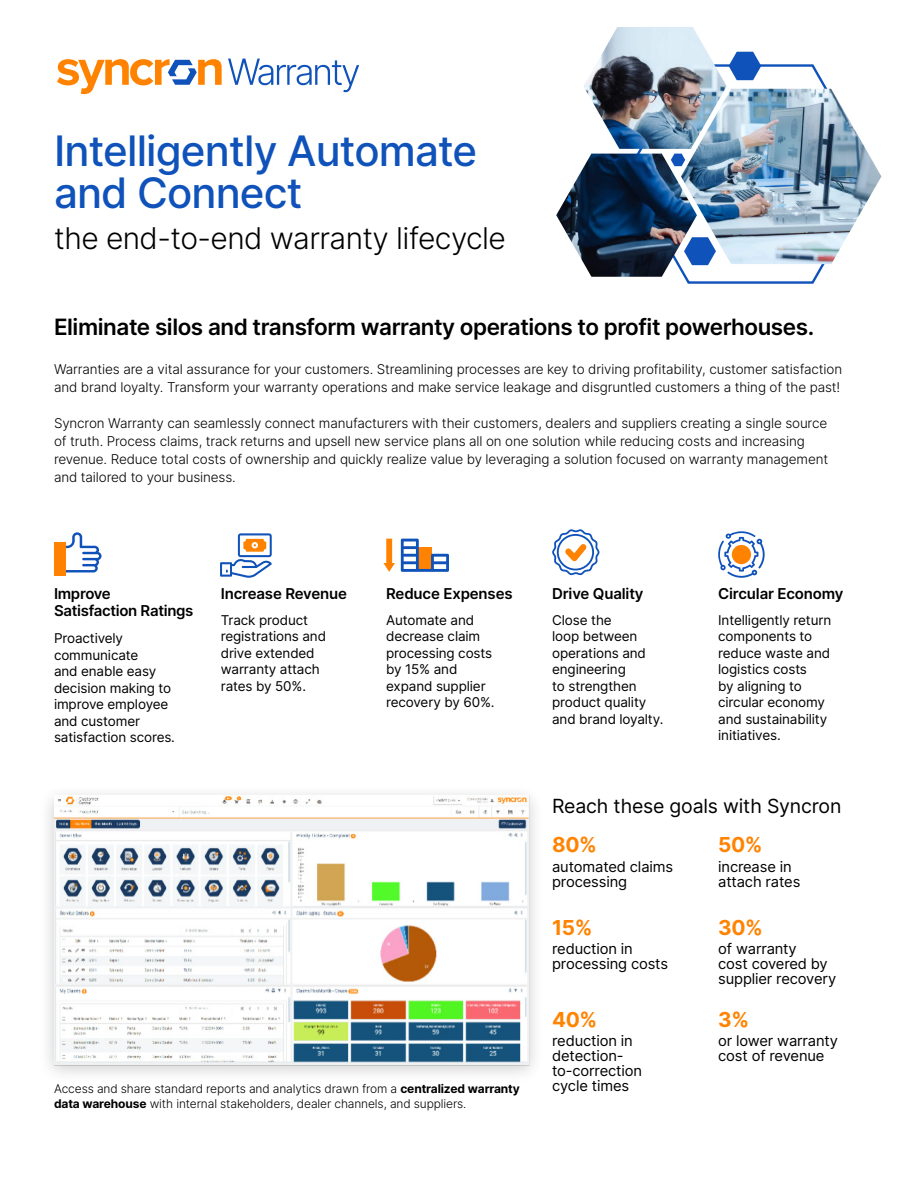
<style>
.page{position:relative;width:918px;height:1188px;background:#fff}
.page>*{position:absolute;margin:0;border:0;box-sizing:border-box;transform-origin:0 0}
.t1{font:500 42px/42px "Inter";letter-spacing:-.02em;color:#0f52ba}
.t2{font:300 30px "Inter";letter-spacing:-.02em;color:#000}
.t3{font:600 22.5px "Inter";letter-spacing:-.02em;color:#000}
.t4{font:700 20.7px "Inter";letter-spacing:-.02em;color:#ff8300}
.t5{font:19.5px "Inter";letter-spacing:-.01em;color:#000}
.t6{font:600 15px/16.5px "Inter";letter-spacing:-.01em;color:#000}
.t7{font:14.7px/14.7px "Inter";letter-spacing:-.01em;color:#000}
.t8{font:300 13.5px/18px "Inter";letter-spacing:-.01em;color:#000}
.t9{font:13.5px/16.5px "Inter";letter-spacing:-.01em;color:#000}
.t10{font:300 12px/15.1px "Inter";letter-spacing:-.01em;color:#000}
.s1{font-weight:700}
</style>
<div class="page">
<div style="left:38px;top:783px;width:508px;height:301px;background:#000;opacity:.2"></div>
<img style="left:54px;top:796px;width:478px;height:271px">
<svg style="left:383px;top:539px;width:12px;height:33px"></svg>
<svg style="left:401px;top:539px;width:48px;height:33px"></svg>
<svg style="left:684px;top:277px;width:133px;height:7px"></svg>
<img style="left:556px;top:27px;width:325px;height:250px">
<svg style="left:718px;top:531px;width:47px;height:47px"></svg>
<svg style="left:552px;top:529px;width:48px;height:46px"></svg>
<svg style="left:220px;top:533px;width:52px;height:45px"></svg>
<svg style="left:228px;top:59px;width:131px;height:33px"></svg>
<svg style="left:57px;top:59px;width:165px;height:35px"></svg>
<svg style="left:66px;top:532px;width:36px;height:40px"></svg>
<div style="left:54px;top:542px;width:12px;height:34px;background:#ff8200"></div>
<h1 class="t1" style="left:54px;top:129px;width:425px">Intelligently Automate and Connect</h1>
<h2 class="t2" style="left:54px;top:217px;width:453px">the end-to-end warranty lifecycle</h2>
<h3 class="t3" style="left:54px;top:310px;width:762px">Eliminate silos and transform warranty operations to profit powerhouses.</h3>
<p class="t8" style="left:54px;top:360px;width:790px">Warranties are a vital assurance for your customers. Streamlining processes are key to driving profitability, customer satisfaction and brand loyalty. Transform your warranty operations and make service leakage and disgruntled customers a thing of the past!</p>
<p class="t8" style="left:54px;top:414px;width:776px">Syncron Warranty can seamlessly connect manufacturers with their customers, dealers and suppliers creating a single source of truth. Process claims, track returns and upsell new service plans all on one solution while reducing costs and increasing revenue. Reduce total costs of ownership and quickly realize value by leveraging a solution focused on warranty management and tailored to your business.</p>
<p class="t6" style="left:54px;top:585px;width:141px">Improve<br>Satisfaction Ratings</p>
<p class="t6" style="left:221px;top:585px;width:128px">Increase Revenue</p>
<p class="t6" style="left:386px;top:585px;width:128px">Reduce Expenses</p>
<p class="t6" style="left:552px;top:585px;width:93px">Drive Quality</p>
<p class="t6" style="left:718px;top:585px;width:127px">Circular Economy</p>
<p class="t9" style="left:221px;top:611px;width:107px">Track product registrations and drive extended warranty attach rates by 50%.</p>
<p class="t9" style="left:386px;top:611px;width:110px">Automate and decrease claim processing costs by 15% and expand supplier recovery by 60%.</p>
<p class="t9" style="left:552px;top:611px;width:113px">Close the<br>loop between operations and engineering<br>to strengthen product quality and brand loyalty.</p>
<p class="t9" style="left:718px;top:611px;width:115px">Intelligently return components to reduce waste and logistics costs<br>by aligning to circular economy and sustainability initiatives.</p>
<p class="t9" style="left:54px;top:630px;width:123px">Proactively communicate<br>and enable easy decision making to improve employee and customer satisfaction scores.</p>
<h3 class="t5" style="left:552px;top:791px;width:291px">Reach these goals with Syncron</h3>
<p class="t10" style="left:54px;top:1081px;width:467px">Access and share standard reports and analytics drawn from a <span class="s1">centralized warranty data warehouse</span> with internal stakeholders, dealer channels, and suppliers.</p>
<h3 class="t4" style="left:552px;top:829px;width:46px">80%</h3>
<p class="t7" style="left:552px;top:859px;width:123px">automated claims processing</p>
<h3 class="t4" style="left:552px;top:912px;width:42px">15%</h3>
<p class="t7" style="left:552px;top:941px;width:117px">reduction in processing costs</p>
<h3 class="t4" style="left:552px;top:1004px;width:47px">40%</h3>
<p class="t7" style="left:552px;top:1033px;width:91px">reduction in detection&shy;to-correction cycle times</p>
<h3 class="t4" style="left:718px;top:829px;width:46px">50%</h3>
<p class="t7" style="left:718px;top:859px;width:84px">increase in attach rates</p>
<h3 class="t4" style="left:718px;top:912px;width:46px">30%</h3>
<p class="t7" style="left:718px;top:941px;width:120px">of warranty<br>cost covered by supplier recovery</p>
<h3 class="t4" style="left:718px;top:1004px;width:32px">3%</h3>
<p class="t7" style="left:718px;top:1033px;width:121px">or lower warranty cost of revenue</p>
</div>
